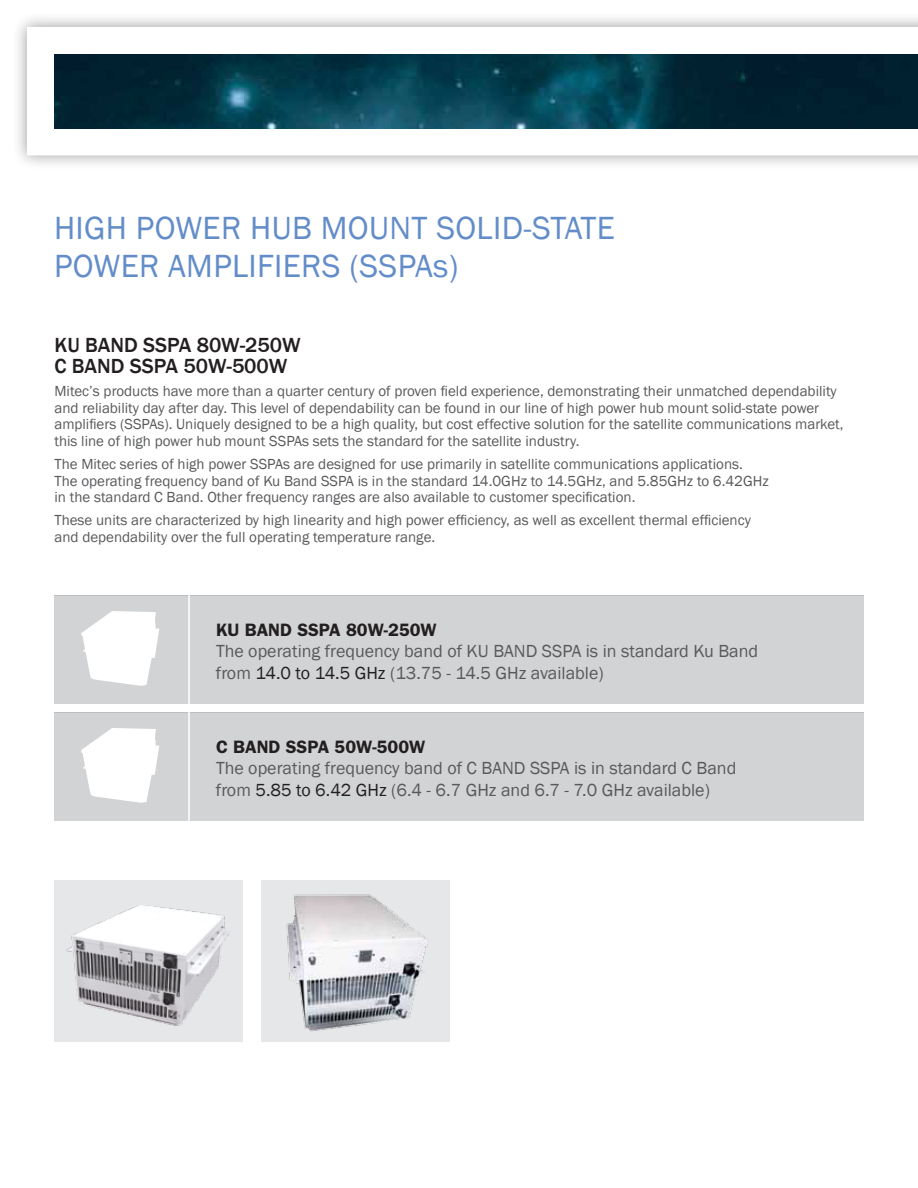
<style>
.page{position:relative;width:918px;height:1188px;background:#fff}
.page>*{position:absolute;margin:0;border:0;box-sizing:border-box;transform-origin:0 0}
.t1{font:33px/37.5px "Franklin Gothic";letter-spacing:.01em;color:#638dc9}
.t2{font:500 21px/21px "Franklin Gothic";color:#231f20}
.t3{font:18px/21.6px "Franklin Gothic";color:#58595b}
.t4{font:600 18px "Franklin Gothic";color:#231f20}
.t5{font:15px/16.5px "Franklin Gothic";color:#58595b}
.s1{color:#231f20}
</style>
<div class="page">
<div style="left:11px;top:11px;width:907px;height:159px;background:#231f20;opacity:.45"></div>
<svg style="left:27px;top:27px;width:891px;height:128px"></svg>
<img style="left:54px;top:54px;width:864px;height:74px">
<div style="left:54px;top:596px;width:810px;height:108px;background:#d1d3d4"></div>
<div style="left:54px;top:713px;width:810px;height:108px;background:#d1d3d4"></div>
<hr style="left:188px;top:591px;width:2px;height:116px;background:#fff">
<hr style="left:188px;top:708px;width:2px;height:116px;background:#fff">
<svg style="left:81px;top:611px;width:78px;height:75px"></svg>
<svg style="left:81px;top:728px;width:78px;height:75px"></svg>
<div style="left:261px;top:880px;width:189px;height:162px;background:#e6e7e8"></div>
<img style="left:286px;top:894px;width:142px;height:137px">
<img style="left:54px;top:880px;width:189px;height:162px">
<h1 class="t1" style="left:54px;top:210px;width:562px">High power h ub mount solid-state power amplifiers (SSPAs)</h1>
<h2 class="t2" style="left:54px;top:335px;width:248px">KU BAND SSPA 80W-250W<br>C BAND SSPA 50W-500W</h2>
<p class="t5" style="left:54px;top:384px;width:791px">Mitec’s products have more than a quarter century of proven field experience, demonstrating their unmatched dependability and reliability day after day. This level of dependability can be found in our line of high power hub mount solid-state power amplifiers (SSPAs). Uniquely designed to be a high quality, but cost effective solution for the satellite communications market, this line of high power hub mount SSPAs sets the standard for the satellite industry.</p>
<p class="t5" style="left:54px;top:456px;width:716px">The M itec series of high power SSPAs are designed for use primarily in satellite communications applications.<br>The operating frequency band of Ku Band SSPA is in the standard 14.0GHz to 14.5GHz, and 5.85GHz to 6.42GHz in the standard C Band. Other frequency ranges are also available to customer specification.</p>
<p class="t5" style="left:54px;top:513px;width:698px">These units are characterized by high linearity and high power efficiency, as well as excellent thermal efficiency and dependability over the full operating temperature range.</p>
<p class="t4" style="left:216px;top:619px;width:222px">KU BAND SSPA 80W-250W</p>
<p class="t3" style="left:216px;top:641px;width:544px">The operating frequency band of KU Band SSPA is in standard Ku Band from <span class="s1">14.0 to 14.5 GHz</span> (13.75 - 14.5 GHz available)</p>
<p class="t4" style="left:216px;top:736px;width:211px">C BAND SSPA 50W-500W</p>
<p class="t3" style="left:216px;top:758px;width:522px">The operating frequency band of C Band SSPA is in standard C Band from <span class="s1">5.85 to 6.42 GHz</span> (6.4 - 6.7 GHz and 6.7 - 7.0 GHz available)</p>
</div>
